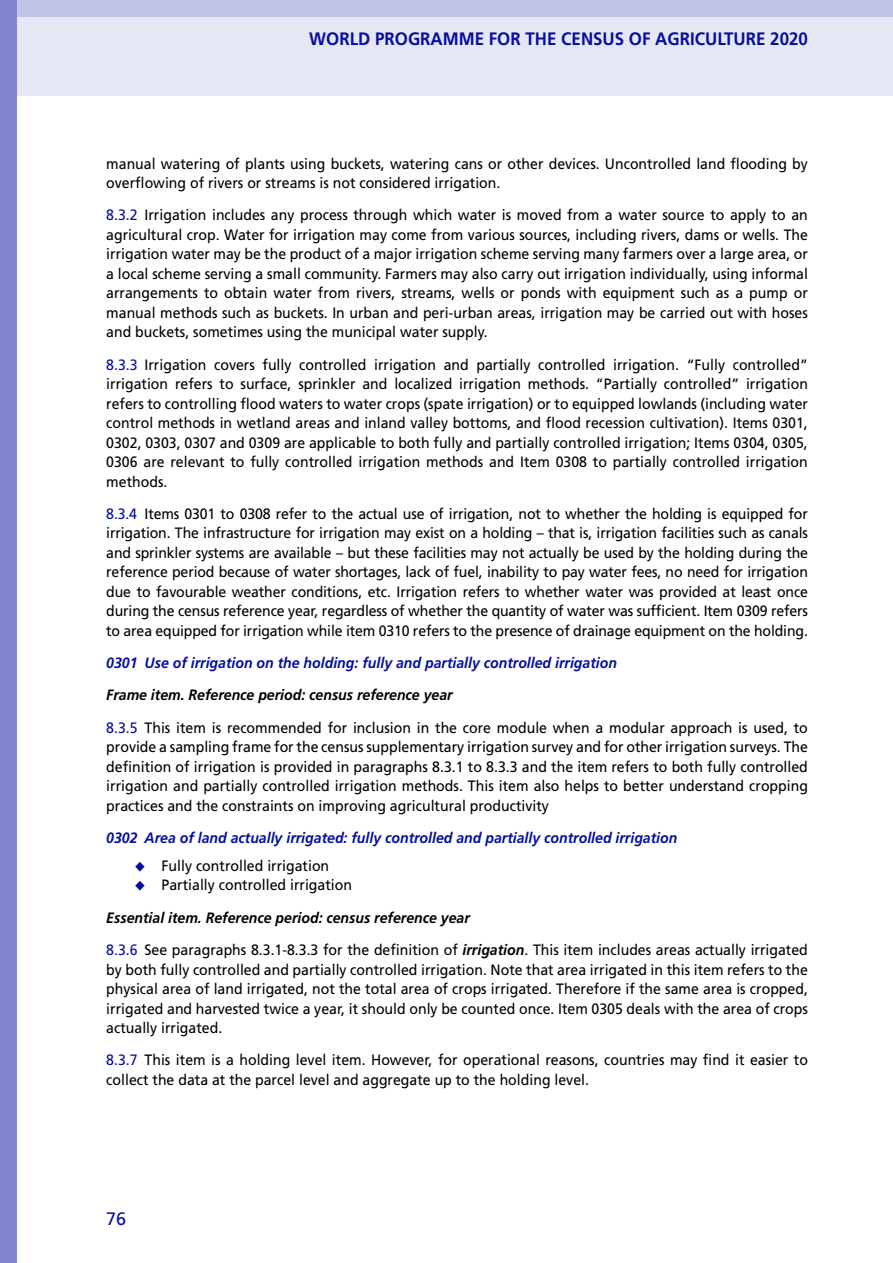
<style>
.page{position:relative;width:893px;height:1263px;background:#fff}
.page>*{position:absolute;margin:0;border:0;box-sizing:border-box;transform-origin:0 0}
.t1{font:700 18px "Frutiger LT Std";color:#060e9f;scale:.94 1}
.t2{font:18px "Frutiger LT Std";color:#060e9f}
.TL_Testo{font:15px/19.5px "Frutiger LT Std";color:#000;text-align:justify;scale:.94 1}
.P1_Title_1_1_1{font:italic 700 15px "Frutiger LT Std";color:#060e9f;scale:.94 1}
.P1_Title_1_1_1_1{font:italic 700 15px "Frutiger LT Std";color:#000;scale:.94 1}
.s1{color:#060e9f}
.s2{font-weight:700;font-style:italic}
</style>
<div class="page">
<div style="left:0;top:0;width:893px;height:17px;background:#c1c3e7"></div>
<div style="left:17px;top:17px;width:876px;height:79px;background:#e6e7f5"></div>
<div style="left:0;top:0;width:17px;height:1263px;background:#8286cf"></div>
<p class="t1" style="left:309px;top:29px;width:532px">WORLD PROGRAMME FOR THE CENSUS OF AGRICULTURE 2020</p>
<p class="TL_Testo" style="left:106px;top:154px;width:748px">manual watering of plants using buckets, watering cans or other devices. Uncontrolled land flooding by overflowing of rivers or streams is not considered irrigation.</p>
<p class="TL_Testo" style="left:106px;top:205px;width:748px"><span class="s1">8.3.2</span> Irrigation includes any process through which water is moved from a water source to apply to an agricultural crop. Water for irrigation may come from various sources, including rivers, dams or wells. The irrigation water may be the product of a major irrigation scheme serving many farmers over a large area, or a local scheme serving a small community. Farmers may also carry out irrigation individually, using informal arrangements to obtain water from rivers, streams, wells or ponds with equipment such as a pump or manual methods such as buckets. In urban and peri-urban areas, irrigation may be carried out with hoses and buckets, sometimes using the municipal water supply.</p>
<p class="TL_Testo" style="left:106px;top:355px;width:748px"><span class="s1">8.3.3</span> Irrigation covers fully controlled irrigation and partially controlled irrigation. “Fully controlled” irrigation refers to surface, sprinkler and localized irrigation methods. “Partially controlled” irrigation refers to controlling flood waters to water crops (spate irrigation) or to equipped lowlands (including water control methods in wetland areas and inland valley bottoms, and flood recession cultivation). Items 0301, 0302, 0303, 0307 and 0309 are applicable to both fully and partially controlled irrigation; Items 0304, 0305, 0306 are relevant to fully controlled irrigation methods and Item 0308 to partially controlled irrigation methods.</p>
<p class="TL_Testo" style="left:106px;top:504px;width:748px"><span class="s1">8.3.4</span> Items 0301 to 0308 refer to the actual use of irrigation, not to whether the holding is equipped for irrigation. The infrastructure for irrigation may exist on a holding – that is, irrigation facilities such as canals and sprinkler systems are available – but these facilities may not actually be used by the holding during the reference period because of water shortages, lack of fuel, inability to pay water fees, no need for irrigation due to favourable weather conditions, etc. Irrigation refers to whether water was provided at least once during the census reference year, regardless of whether the quantity of water was sufficient. Item 0309 refers to area equipped for irrigation while item 0310 refers to the presence of drainage equipment on the holding.</p>
<p class="P1_Title_1_1_1" style="left:106px;top:654px;width:545px">0301 Use of irrigation on the holding: fully and partially controlled irrigation</p>
<p class="P1_Title_1_1_1_1" style="left:106px;top:686px;width:370px">Frame item. Reference period: census reference year</p>
<p class="TL_Testo" style="left:106px;top:718px;width:748px"><span class="s1">8.3.5</span> This item is recommended for inclusion in the core module when a modular approach is used, to provide a sampling frame for the census supplementary irrigation survey and for other irrigation surveys. The definition of irrigation is provided in paragraphs 8.3.1 to 8.3.3 and the item refers to both fully controlled irrigation and partially controlled irrigation methods. This item also helps to better understand cropping practices and the constraints on improving agricultural productivity</p>
<p class="P1_Title_1_1_1" style="left:106px;top:829px;width:609px">0302 Area of land actually irrigated: fully controlled and partially controlled irrigation</p>
<p class="TL_Testo" style="left:162px;top:856px;width:180px">Fully controlled irrigation</p>
<p class="TL_Testo" style="left:162px;top:875px;width:204px">Partially controlled irrigation</p>
<p class="P1_Title_1_1_1_1" style="left:106px;top:909px;width:388px">Essential item. Reference period: census reference year</p>
<p class="TL_Testo" style="left:106px;top:940px;width:748px"><span class="s1">8.3.6</span> See paragraphs 8.3.1-8.3.3 for the definition of <span class="s2">irrigation</span>. This item includes areas actually irrigated by both fully controlled and partially controlled irrigation. Note that area irrigated in this item refers to the physical area of land irrigated, not the total area of crops irrigated. Therefore if the same area is cropped, irrigated and harvested twice a year, it should only be counted once. Item 0305 deals with the area of crops actually irrigated.</p>
<p class="TL_Testo" style="left:106px;top:1050px;width:748px"><span class="s1">8.3.7</span> This item is a holding level item. However, for operational reasons, countries may find it easier to collect the data at the parcel level and aggregate up to the holding level.</p>
<p class="t2" style="left:106px;top:1208px;width:22px">76</p>
</div>
